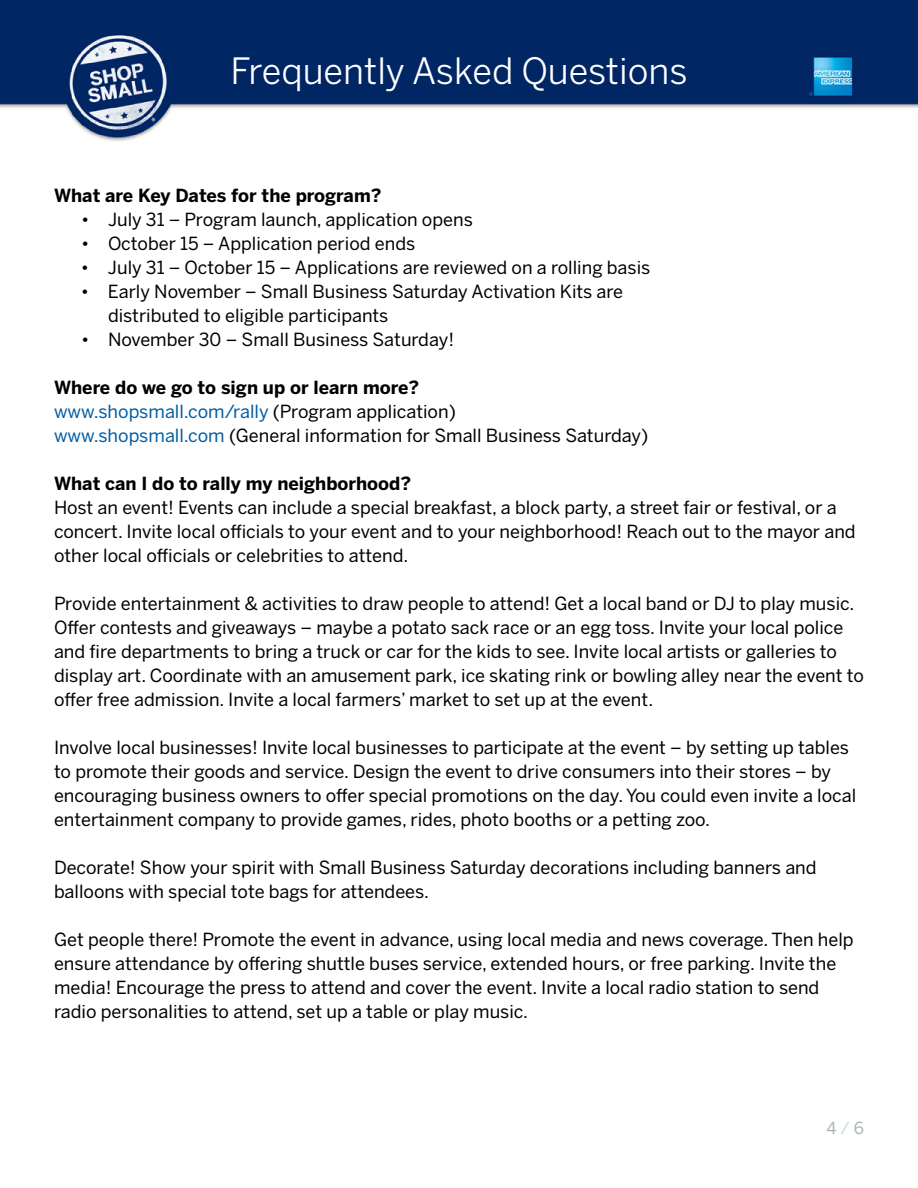
<style>
.page{position:relative;width:918px;height:1188px;background:#fff}
.page>*{position:absolute;margin:0;border:0;box-sizing:border-box;transform-origin:0 0}
.t1{font:36px "Benton Sans";color:#fff}
.t2{font:18px/24px "Benton Sans";color:#000}
.t3{font:700 18px "Benton Sans";color:#000}
.t4{font:16.5px "Benton Sans";color:#a7b5b6}
.s1{font-weight:700}
.s2{color:#005da4}
.s3{color:#cdd5d5}
</style>
<div class="page">
<img style="left:0;top:0;width:918px;height:141px">
<h1 class="t1" style="left:230px;top:50px;width:459px">Frequently Asked Questions</h1>
<p class="t3" style="left:54px;top:185px;width:329px">What are Key Dates for the program?</p>
<p class="t2" style="left:81px;top:208px;width:394px">• July 31 – Program launch, application opens</p>
<p class="t2" style="left:81px;top:232px;width:336px">• October 15 – Application period ends</p>
<p class="t2" style="left:81px;top:256px;width:571px">• July 31 – October 15 – Applications are reviewed on a rolling basis</p>
<p class="t2" style="left:108px;top:280px;width:517px;text-indent:-27px">• Early November – Small Business Saturday Activation Kits are distributed to eligible participants</p>
<p class="t2" style="left:81px;top:328px;width:375px">• November 30 – Small Business Saturday!</p>
<p class="t2" style="left:54px;top:376px;width:596px"><span class="s1">Where do we go to sign up or learn more?<br></span><span class="s2">www.shopsmall.com/rally</span> (Program application)<br><span class="s2">www.shopsmall.com</span> (General information for Small Business Saturday)</p>
<p class="t3" style="left:54px;top:473px;width:359px">What can I do to rally my neighborhood?</p>
<p class="t2" style="left:54px;top:496px;width:803px">Host an event! Events can include a special breakfast, a block party, a street fair or festival, or a concert. Invite local officials to your event and to your neighborhood! Reach out to the mayor and other local officials or celebrities to attend.</p>
<p class="t2" style="left:54px;top:592px;width:812px">Provide entertainment &amp; activities to draw people to attend! Get a local band or DJ to play music.<br>Offer contests and giveaways – maybe a potato sack race or an egg toss. Invite your local police and fire departments to bring a truck or car for the kids to see. Invite local artists or galleries to display art. Coordinate with an amusement park, ice skating rink or bowling alley near the event to offer free admission. Invite a local farmers’ market to set up at the event.</p>
<p class="t2" style="left:54px;top:736px;width:804px">Involve local businesses! Invite local businesses to participate at the event – by setting up tables to promote their goods and service. Design the event to drive consumers into their stores – by encouraging business owners to offer special promotions on the day. You could even invite a local entertainment company to provide games, rides, photo booths or a petting zoo.</p>
<p class="t2" style="left:54px;top:855px;width:764px">Decorate! Show your spirit with Small Business Saturday decorations including banners and balloons with special tote bags for attendees.</p>
<p class="t2" style="left:54px;top:927px;width:801px">Get people there! Promote the event in advance, using local media and news coverage. Then help ensure attendance by offering shuttle buses service, extended hours, or free parking. Invite the media! Encourage the press to attend and cover the event. Invite a local radio station to send radio personalities to attend, set up a table or play music.</p>
<p class="t4" style="left:827px;top:1118px;width:39px">4 <span class="s3">/</span> 6</p>
</div>
